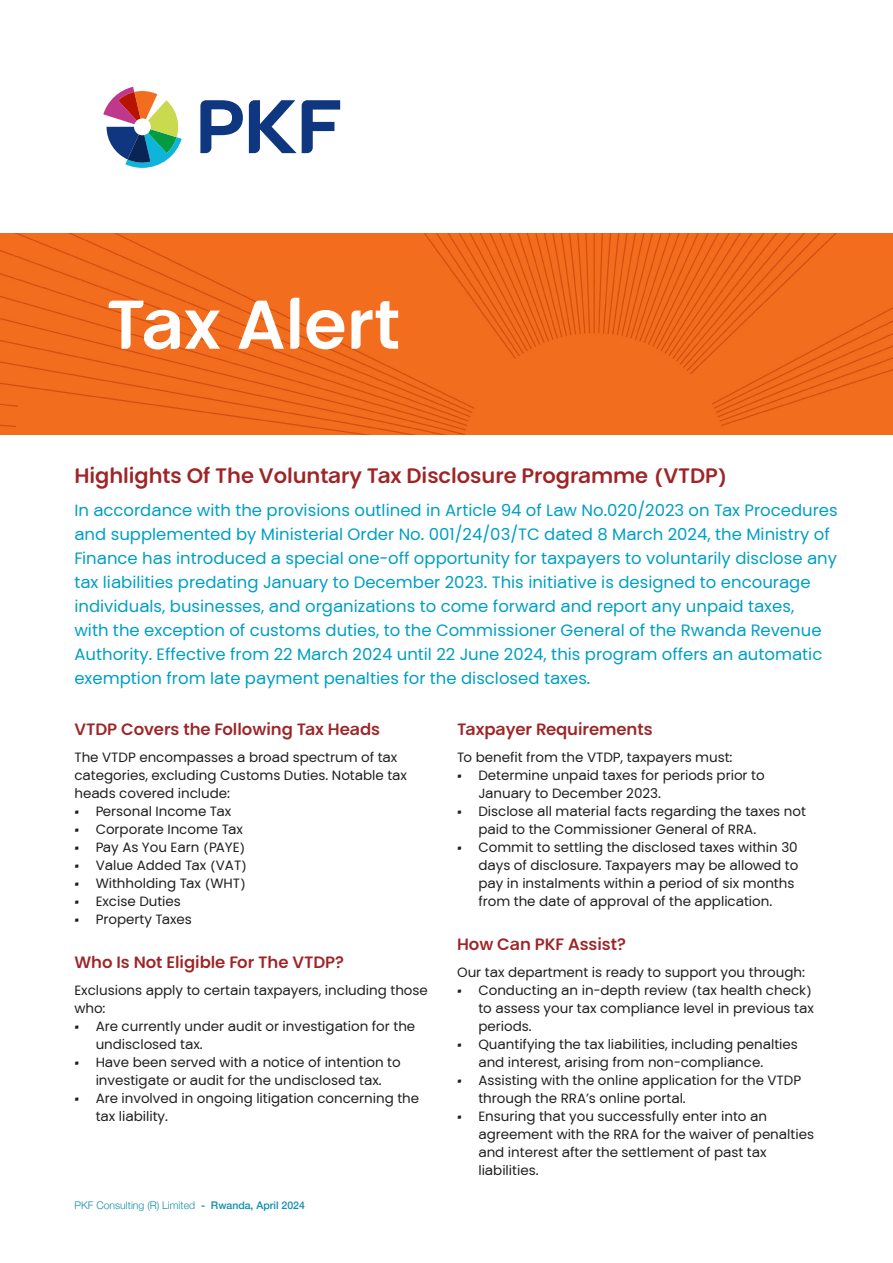
<style>
.page{position:relative;width:893px;height:1263px;background:#fff}
.page>*{position:absolute;margin:0;border:0;box-sizing:border-box;transform-origin:0 0}
.t1{font:700 69px "PKF Global Sans";color:#fff}
.t2{font:700 21px "PKF Global Sans";letter-spacing:-.005em;color:#9e2527}
.t3{font:16.5px/24px "PKF Global Sans";color:#009fc3}
.t4{font:700 16.5px "PKF Global Sans";letter-spacing:-.005em;color:#9e2527}
.t5{font:13.5px/18px "PKF Global Sans";letter-spacing:-.005em;color:#231f20}
.t6{font:300 10.5px "Helvetica Neue";color:#118eab}
.s1{font-weight:500}
</style>
<div class="page">
<img style="left:0;top:234px;width:893px;height:200px">
<svg style="left:103px;top:87px;width:79px;height:81px"></svg>
<svg style="left:249px;top:100px;width:91px;height:53px"></svg>
<svg style="left:200px;top:100px;width:43px;height:53px"></svg>
<p class="t1" style="left:106px;top:281px;width:296px">Tax Alert</p>
<p class="t2" style="left:74px;top:463px;width:655px">Highlights Of The Voluntary Tax Disclosure Programme (VTDP)</p>
<p class="t3" style="left:74px;top:498px;width:765px">In accordance with the provisions outlined in Article 94 of Law No.020/2023 on Tax Procedures and supplemented by Ministerial Order No. 001/24/03/TC dated 8 March 2024, the Ministry of Finance has introduced a special one-off opportunity for taxpayers to voluntarily disclose any tax liabilities predating January to December 2023. This initiative is designed to encourage individuals, businesses, and organizations to come forward and report any unpaid taxes,<br>with the exception of customs duties, to the Commissioner General of the Rwanda Revenue Authority. Effective from 22 March 2024 until 22 June 2024, this program offers an automatic exemption from late payment penalties for the disclosed taxes.</p>
<p class="t4" style="left:457px;top:719px;width:197px">Taxpayer Requirements</p>
<p class="t5" style="left:457px;top:748px;width:277px">To benefit from the VTDP, taxpayers must:</p>
<p class="t5" style="left:478px;top:766px;width:288px;text-indent:-21px">• Determine unpaid taxes for periods prior to<br>January to December 2023.</p>
<p class="t5" style="left:478px;top:802px;width:329px;text-indent:-21px">• Disclose all material facts regarding the taxes not paid to the Commissioner General of RRA.</p>
<p class="t5" style="left:478px;top:838px;width:322px;text-indent:-21px">• Commit to settling the disclosed taxes within 30 days of disclosure. Taxpayers may be allowed to pay in instalments within a period of six months from the date of approval of the application.</p>
<p class="t4" style="left:457px;top:934px;width:170px">How Can PKF Assist?</p>
<p class="t5" style="left:457px;top:963px;width:349px">Our tax department is ready to support you through:</p>
<p class="t5" style="left:478px;top:981px;width:337px;text-indent:-21px">• Conducting an in-depth review (tax health check) to assess your tax compliance level in previous tax periods.</p>
<p class="t5" style="left:478px;top:1035px;width:321px;text-indent:-21px">• Quantifying the tax liabilities, including penalties and interest, arising from non-compliance.</p>
<p class="t5" style="left:478px;top:1071px;width:324px;text-indent:-21px">• Assisting with the online application for the VTDP through the RRA’s online portal.</p>
<p class="t5" style="left:478px;top:1107px;width:337px;text-indent:-21px">• Ensuring that you successfully enter into an agreement with the RRA for the waiver of penalties and interest after the settlement of past tax liabilities.</p>
<p class="t4" style="left:74px;top:719px;width:307px">VTDP Covers the Following Tax Heads</p>
<p class="t5" style="left:74px;top:748px;width:334px">The VTDP encompasses a broad spectrum of tax categories, excluding Customs Duties. Notable tax heads covered include:</p>
<p class="t5" style="left:74px;top:802px;width:158px">• Personal Income Tax</p>
<p class="t5" style="left:74px;top:820px;width:170px">• Corporate Income Tax</p>
<p class="t5" style="left:74px;top:838px;width:173px">• Pay As You Earn (PAYE)</p>
<p class="t5" style="left:74px;top:856px;width:174px">• Value Added Tax (VAT)</p>
<p class="t5" style="left:74px;top:874px;width:173px">• Withholding Tax (WHT)</p>
<p class="t5" style="left:74px;top:892px;width:108px">• Excise Duties</p>
<p class="t5" style="left:74px;top:910px;width:119px">• Property Taxes</p>
<p class="t4" style="left:74px;top:952px;width:271px">Who Is Not Eligible For The VTDP?</p>
<p class="t5" style="left:74px;top:981px;width:355px">Exclusions apply to certain taxpayers, including those who:</p>
<p class="t5" style="left:96px;top:1017px;width:321px;text-indent:-21px">• Are currently under audit or investigation for the undisclosed tax.</p>
<p class="t5" style="left:74px;top:1053px;width:328px;text-align:center">• Have been served with a notice of intention to investigate or audit for the undisclosed tax.</p>
<p class="t5" style="left:96px;top:1089px;width:325px;text-indent:-21px">• Are involved in ongoing litigation concerning the tax liability.</p>
<p class="t6" style="left:74px;top:1197px;width:232px">PKF Consulting (R) Limited <span class="s1">- Rwanda, April 2024</span></p>
</div>
